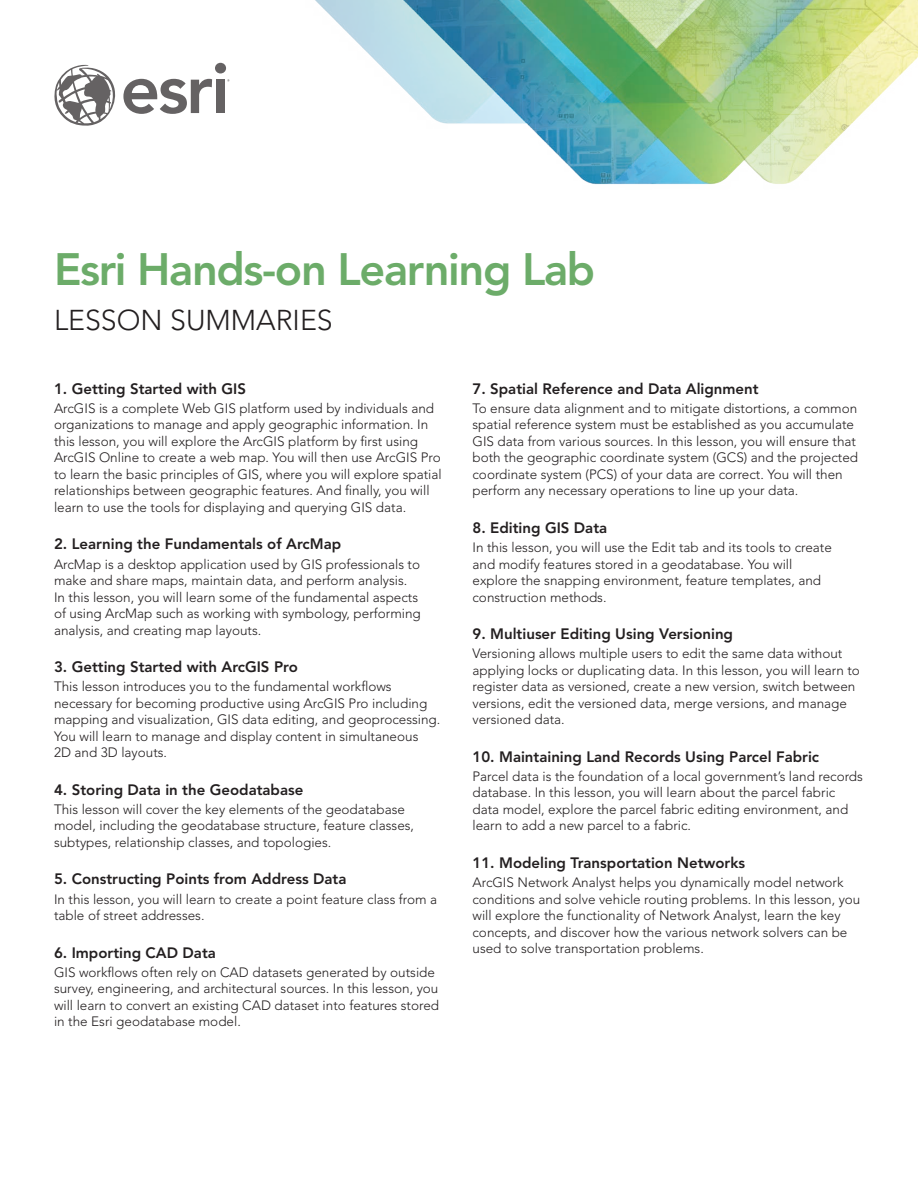
<style>
.page{position:relative;width:918px;height:1188px;background:#fff}
.page>*{position:absolute;margin:0;border:0;box-sizing:border-box;transform-origin:0 0}
.t1{font:800 45px "Avenir LT Std";letter-spacing:-.03em;color:#6cac69}
.t2{font:300 28.5px "Avenir LT Std";color:#231f20}
.t3{font:800 15px "Avenir LT Std";color:#231f20}
.t4{font:300 13.5px/16.5px "Avenir LT Std";color:#231f20}
</style>
<div class="page">
<div style="left:216px;top:80px;width:9px;height:33px;background:#656263"></div>
<div style="left:215px;top:63px;width:11px;height:10px;background:#656263;border-radius:50%"></div>
<svg style="left:54px;top:64px;width:158px;height:62px"></svg>
<img style="left:315px;top:0;width:603px;height:185px">
<h1 class="t1" style="left:54px;top:243px;width:543px">Esri Hands-on Learning Lab</h1>
<h2 class="t2" style="left:54px;top:303px;width:280px">LESSON SUMMARIES</h2>
<p class="t3" style="left:54px;top:380px;width:193px">1. Getting Started with GIS</p>
<p class="t4" style="left:54px;top:400px;width:389px">ArcGIS is a complete Web GIS platform used by individuals and organizations to manage and apply geographic information. In this lesson, you will explore the ArcGIS platform by first using ArcGIS Online to create a web map. You will then use ArcGIS Pro to learn the basic principles of GIS, where you will explore spatial relationships between geographic features. And finally, you will learn to use the tools for displaying and querying GIS data.</p>
<p class="t3" style="left:54px;top:535px;width:289px">2. Learning the Fundamentals of ArcMap</p>
<p class="t4" style="left:54px;top:556px;width:368px">ArcMap is a desktop application used by GIS professionals to make and share maps, maintain data, and perform analysis.<br>In this lesson, you will learn some of the fundamental aspects of using ArcMap such as working with symbology, performing analysis, and creating map layouts.</p>
<p class="t3" style="left:54px;top:658px;width:245px">3. Getting Started with ArcGIS Pro</p>
<p class="t4" style="left:54px;top:678px;width:388px">This lesson introduces you to the fundamental workflows necessary for becoming productive using ArcGIS Pro including mapping and visualization, GIS data editing, and geoprocessing.<br>You will learn to manage and display content in simultaneous<br>2D and 3D layouts.</p>
<p class="t3" style="left:54px;top:781px;width:251px">4. Storing Data in the Geodatabase</p>
<p class="t4" style="left:54px;top:801px;width:362px">This lesson will cover the key elements of the geodatabase model, including the geodatabase structure, feature classes, subtypes, relationship classes, and topologies.</p>
<p class="t3" style="left:54px;top:870px;width:294px">5. Constructing Points from Address Data</p>
<p class="t4" style="left:54px;top:891px;width:385px">In this lesson, you will learn to create a point feature class from a table of street addresses.</p>
<p class="t3" style="left:54px;top:944px;width:163px">6. Importing CAD Data</p>
<p class="t4" style="left:54px;top:964px;width:387px">GIS workflows often rely on CAD datasets generated by outside survey, engineering, and architectural sources. In this lesson, you will learn to convert an existing CAD dataset into features stored in the Esri geodatabase model.</p>
<p class="t3" style="left:472px;top:380px;width:288px">7. Spatial Reference and Data Alignment</p>
<p class="t4" style="left:472px;top:400px;width:387px">To ensure data alignment and to mitigate distortions, a common spatial reference system must be established as you accumulate GIS data from various sources. In this lesson, you will ensure that both the geographic coordinate system (GCS) and the projected coordinate system (PCS) of your data are correct. You will then perform any necessary operations to line up your data.</p>
<p class="t3" style="left:472px;top:519px;width:136px">8. Editing GIS Data</p>
<p class="t4" style="left:472px;top:539px;width:361px">In this lesson, you will use the Edit tab and its tools to create and modify features stored in a geodatabase. You will explore the snapping environment, feature templates, and construction methods.</p>
<p class="t3" style="left:472px;top:625px;width:262px">9. Multiuser Editing Using Versioning</p>
<p class="t4" style="left:472px;top:645px;width:389px">Versioning allows multiple users to edit the same data without applying locks or duplicating data. In this lesson, you will learn to register data as versioned, create a new version, switch between versions, edit the versioned data, merge versions, and manage versioned data.</p>
<p class="t3" style="left:472px;top:748px;width:348px">10. Maintaining Land Records Using Parcel Fabric</p>
<p class="t4" style="left:472px;top:768px;width:392px">Parcel data is the foundation of a local government’s land records database. In this lesson, you will learn about the parcel fabric data model, explore the parcel fabric editing environment, and learn to add a new parcel to a fabric.</p>
<p class="t3" style="left:472px;top:854px;width:274px">11. Modeling Transportation Networks</p>
<p class="t4" style="left:472px;top:874px;width:389px">ArcGIS Network Analyst helps you dynamically model network conditions and solve vehicle routing problems. In this lesson, you will explore the functionality of Network Analyst, learn the key concepts, and discover how the various network solvers can be used to solve transportation problems.</p>
</div>
